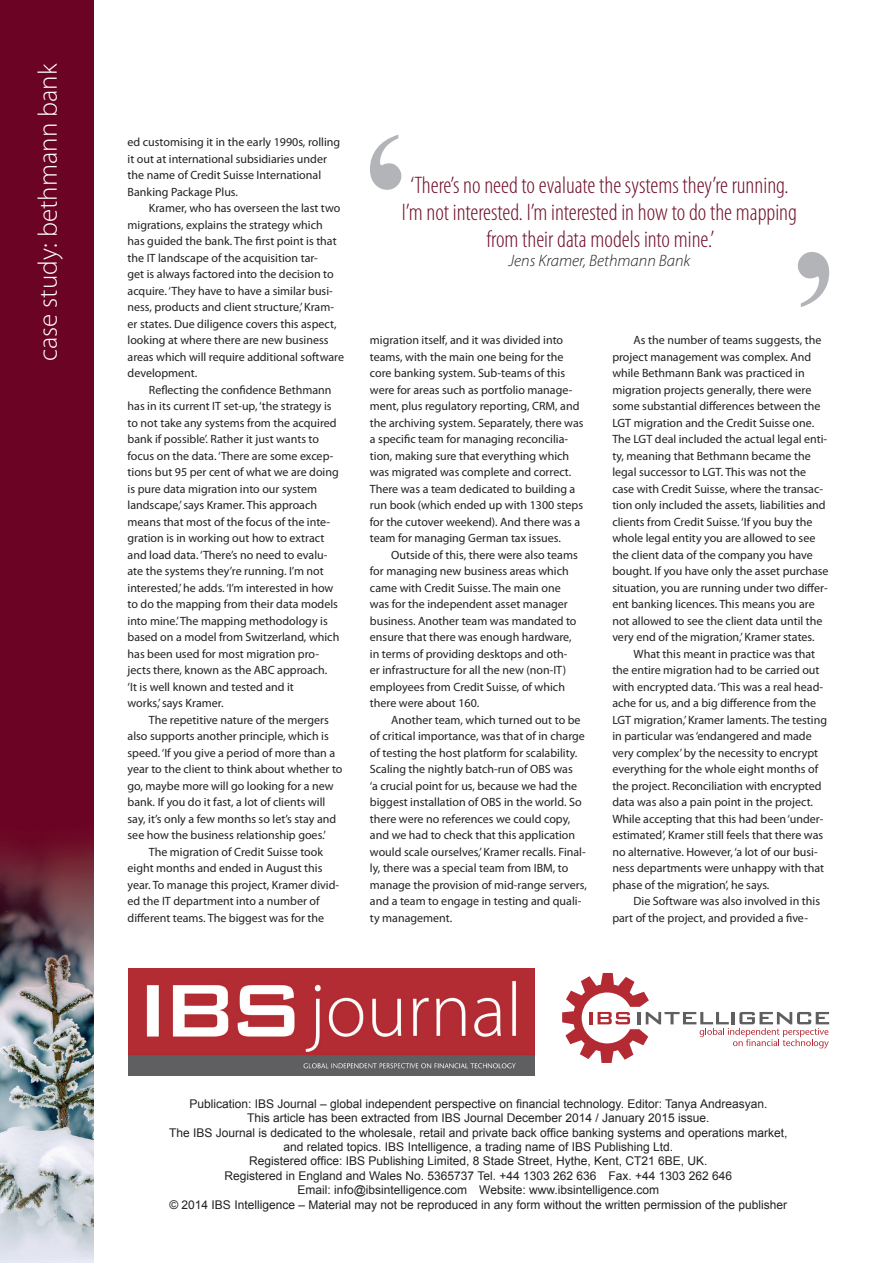
<style>
.page{position:relative;width:893px;height:1263px;background:#fff}
.page>*{position:absolute;margin:0;border:0;box-sizing:border-box;transform-origin:0 0}
.Header_text{font:300 27px "Myriad Pro";color:#fff}
.Quote_text{font:300 condensed 24px/27px "Myriad Pro";color:#6f0e29;text-align:center}
.Quote_text-2{font:italic 300 16.5px "Myriad Pro";color:#231f20}
.Body_Text_Indent{font:12px/16.5px "Myriad Pro";color:#231f20}
.t1{font:12px "Arial";color:#231f20}
</style>
<div class="page">
<img style="left:128px;top:968px;width:407px;height:107px">
<svg style="left:562px;top:973px;width:267px;height:90px"></svg>
<img style="left:0;top:0;width:93px;height:1263px">
<svg style="left:370px;top:135px;width:31px;height:55px"></svg>
<svg style="left:798px;top:252px;width:31px;height:55px"></svg>
<p class="Header_text" style="left:32px;top:361px;width:299px;rotate:-90deg">case study: bethmann bank</p>
<p class="Body_Text_Indent" style="left:128px;top:134px;width:214px">ed customising it in the early 1990s, rolling it out at international subsidiaries under the name of Credit Suisse International Banking Package Plus.</p>
<p class="Body_Text_Indent" style="left:128px;top:200px;width:218px;text-indent:21px">Kramer, who has overseen the last two migrations, explains the strategy which<br>has guided the bank. The first point is that the IT landscape of the acquisition tar-<br>get is always factored into the decision to acquire. ‘They have to have a similar busi&shy;ness, products and client structure,’ Kram&shy;er states. Due diligence covers this aspect, looking at where there are new business areas which will require additional software development.</p>
<p class="Body_Text_Indent" style="left:128px;top:381px;width:213px;text-indent:21px">Reflecting the confidence Bethmann has in its current IT set-up, ‘the strategy is to not take any systems from the acquired bank if possible’. Rather it just wants to focus on the data. ‘There are some excep&shy;tions but 95 per cent of what we are doing is pure data migration into our system landscape,’ says Kramer. This approach means that most of the focus of the inte&shy;gration is in working out how to extract and load data. ‘There’s no need to evalu&shy;ate the systems they’re running. I’m not interested,’ he adds. ‘I’m interested in how to do the mapping from their data models into mine.’ The mapping methodology is based on a model from Switzerland, which has been used for most migration pro&shy;jects there, known as the ABC approach. ‘It is well known and tested and it<br>works,’ says Kramer.</p>
<p class="Body_Text_Indent" style="left:128px;top:711px;width:216px;text-indent:21px">The repetitive nature of the mergers also supports another principle, which is speed. ‘If you give a period of more than a year to the client to think about whether to go, maybe more will go looking for a new bank. If you do it fast, a lot of clients will say, it’s only a few months so let’s stay and see how the business relationship goes.’</p>
<p class="Body_Text_Indent" style="left:128px;top:843px;width:213px;text-indent:21px">The migration of Credit Suisse took eight months and ended in August this year. To manage this project, Kramer divid&shy;ed the IT department into a number of different teams. The biggest was for the</p>
<p class="Quote_text" style="left:402px;top:171px;width:397px">‘There’s no need to evaluate the systems they’re running.<br>I’m not interested. I’m interested in how to do the mapping from their data models into mine.’</p>
<p class="Quote_text-2" style="left:508px;top:251px;width:183px">Jens Kramer, Bethmann Bank</p>
<p class="Body_Text_Indent" style="left:370px;top:332px;width:215px">migration itself, and it was divided into teams, with the main one being for the core banking system. Sub-teams of this were for areas such as portfolio manage&shy;ment, plus regulatory reporting, CRM, and the archiving system. Separately, there was a specific team for managing reconcilia&shy;tion, making sure that everything which was migrated was complete and correct.<br>There was a team dedicated to building a run book (which ended up with 1300 steps for the cutover weekend). And there was a team for managing German tax issues.</p>
<p class="Body_Text_Indent" style="left:370px;top:546px;width:209px;text-indent:21px">Outside of this, there were also teams for managing new business areas which came with Credit Suisse. The main one was for the independent asset manager business. Another team was mandated to ensure that there was enough hardware, in terms of providing desktops and oth&shy;er infrastructure for all the new (non-IT) employees from Credit Suisse, of which there were about 160.</p>
<p class="Body_Text_Indent" style="left:370px;top:711px;width:218px;text-indent:21px">Another team, which turned out to be of critical importance, was that of in charge of testing the host platform for scalability.<br>Scaling the nightly batch-run of OBS was<br>‘a crucial point for us, because we had the biggest installation of OBS in the world. So there were no references we could copy, and we had to check that this application would scale ourselves,’ Kramer recalls. Final&shy;ly, there was a special team from IBM, to manage the provision of mid-range servers, and a team to engage in testing and quali&shy;ty management.</p>
<p class="Body_Text_Indent" style="left:612px;top:332px;width:218px;text-indent:21px">As the number of teams suggests, the project management was complex. And while Bethmann Bank was practiced in migration projects generally, there were some substantial differences between the LGT migration and the Credit Suisse one.<br>The LGT deal included the actual legal enti&shy;ty, meaning that Bethmann became the legal successor to LGT. This was not the case with Credit Suisse, where the transac&shy;tion only included the assets, liabilities and clients from Credit Suisse. ‘If you buy the whole legal entity you are allowed to see the client data of the company you have bought. If you have only the asset purchase situation, you are running under two differ&shy;ent banking licences. This means you are not allowed to see the client data until the very end of the migration,’ Kramer states.</p>
<p class="Body_Text_Indent" style="left:612px;top:645px;width:216px;text-indent:21px">What this meant in practice was that the entire migration had to be carried out with encrypted data. ‘This was a real head&shy;ache for us, and a big difference from the LGT migration,’ Kramer laments. The testing in particular was ‘endangered and made very complex’ by the necessity to encrypt everything for the whole eight months of the project. Reconciliation with encrypted data was also a pain point in the project.<br>While accepting that this had been ‘under&shy;estimated’, Kramer still feels that there was no alternative. However, ‘a lot of our busi&shy;ness departments were unhappy with that phase of the migration’, he says.</p>
<p class="Body_Text_Indent" style="left:612px;top:893px;width:209px;text-indent:21px">Die Software was also involved in this part of the project, and provided a five-</p>
<p class="t1" style="left:189px;top:1096px;width:579px">Publication: IBS Journal – global independent perspective on financial technology. Editor: Tanya Andreasyan.</p>
<p class="t1" style="left:247px;top:1110px;width:464px">This article has been extracted from IBS Journal December 2014 / January 2015 issue.</p>
<p class="t1" style="left:169px;top:1124px;width:620px">The IBS Journal is dedicated to the wholesale, retail and private back office banking systems and operations market,</p>
<p class="t1" style="left:284px;top:1139px;width:391px">and related topics. IBS Intelligence, a trading name of IBS Publishing Ltd.</p>
<p class="t1" style="left:249px;top:1153px;width:460px">Registered office: IBS Publishing Limited, 8 Stade Street, Hythe, Kent, CT21 6BE, UK.</p>
<p class="t1" style="left:224px;top:1168px;width:509px">Registered in England and Wales No. 5365737 Tel. +44 1303 262 636 Fax. +44 1303 262 646</p>
<p class="t1" style="left:298px;top:1182px;width:363px">Email: info@ibsintelligence.com Website: www.ibsintelligence.com</p>
<p class="t1" style="left:169px;top:1196px;width:619px">© 2014 IBS Intelligence – Material may not be reproduced in any form without the written permission of the publisher</p>
</div>
